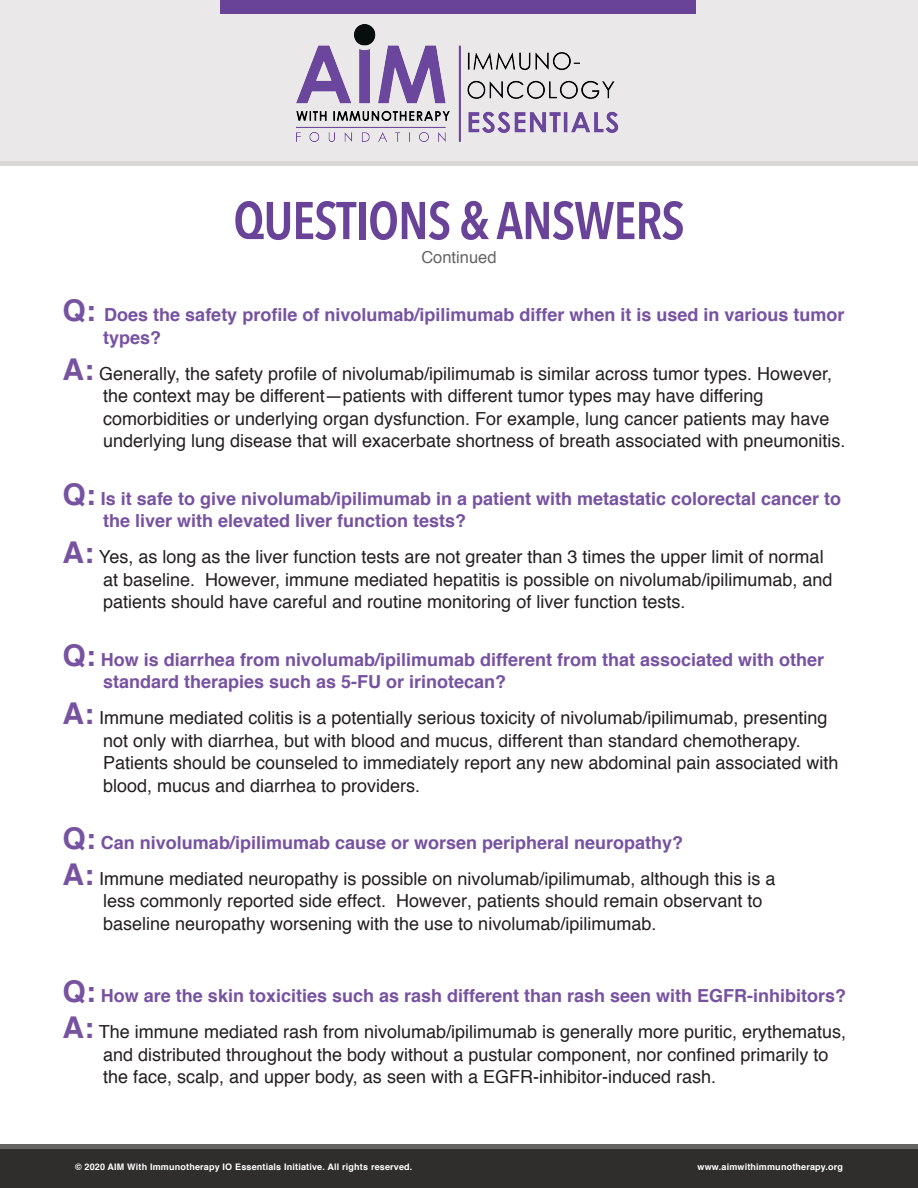
<style>
.page{position:relative;width:918px;height:1188px;background:#fff}
.page>*{position:absolute;margin:0;border:0;box-sizing:border-box;transform-origin:0 0}
.t1{font:600 52.5px "Avenir Next Condensed";letter-spacing:-.02em;color:#684398}
.t2{font:18px/22.5px "Helvetica";color:#231f20}
.t3{font:700 18px/22.5px "Helvetica";color:#7752a1}
.t4{font:16.5px "Helvetica";color:#656464}
.t5{font:700 9px "Helvetica";letter-spacing:.02em;color:#fff}
.s1{font-size:30px}
.s2{font-weight:700;font-size:30px;color:#7752a1}
.s3{font-weight:700;color:#7752a1}
</style>
<div class="page">
<div style="left:0;top:0;width:918px;height:161px;background:#eae8e8"></div>
<div style="left:0;top:161px;width:918px;height:5px;background:#d9d7d6"></div>
<img style="left:297px;top:25px;width:322px;height:117px">
<div style="left:221px;top:0;width:475px;height:14px;background:#684398"></div>
<div style="left:0;top:1149px;width:918px;height:39px;background:#2f2e2d"></div>
<div style="left:0;top:1144px;width:918px;height:5px;background:#656464"></div>
<p class="t1" style="left:233px;top:175px;width:453px">QUESTIONS &amp; ANSWERS</p>
<p class="t4" style="left:421px;top:245px;width:77px">Continued</p>
<p class="t3" style="left:103px;top:304px;width:743px;text-indent:-41px"><span class="s1">Q:</span> Does the safety profile of nivolumab/ipilimumab differ when it is used in various tumor types?</p>
<p class="t2" style="left:103px;top:363px;width:744px;text-indent:-40px"><span class="s2">A:</span> Generally, the safety profile of nivolumab/ipilimumab is similar across tumor types. However, the context may be different—patients with different tumor types may have differing comorbidities or underlying organ dysfunction. For example, lung cancer patients may have underlying lung disease that will exacerbate shortness of breath associated with pneumonitis.</p>
<p class="t3" style="left:103px;top:487px;width:740px;text-indent:-41px"><span class="s1">Q:</span> Is it safe to give nivolumab/ipilimumab in a patient with metastatic colorectal cancer to the liver with elevated liver function tests?</p>
<p class="t2" style="left:103px;top:546px;width:731px;text-indent:-40px"><span class="s2">A:</span> Yes, as long as the liver function tests are not greater than 3 times the upper limit of normal at baseline. However, immune mediated hepatitis is possible on nivolumab/ipilimumab, and patients should have careful and routine monitoring of liver function tests.</p>
<p class="t3" style="left:103px;top:648px;width:722px;text-indent:-41px"><span class="s1">Q:</span> How is diarrhea from nivolumab/ipilimumab different from that associated with other standard therapies such as 5-FU or irinotecan?</p>
<p class="t2" style="left:103px;top:707px;width:737px;text-indent:-40px"><span class="s2">A:</span> Immune mediated colitis is a potentially serious toxicity of nivolumab/ipilimumab, presenting not only with diarrhea, but with blood and mucus, different than standard chemotherapy.<br>Patients should be counseled to immediately report any new abdominal pain associated with blood, mucus and diarrhea to providers.</p>
<p class="t2" style="left:63px;top:826px;width:715px;line-height:36px"><span class="s2">Q:</span> <span class="s3">Can nivolumab/ipilimumab cause or worsen peripheral neuropathy?<br></span><span class="s2">A:</span> Immune mediated neuropathy is possible on nivolumab/ipilimumab, although this is a</p>
<p class="t2" style="left:103px;top:890px;width:661px;line-height:23.2px">less commonly reported side effect. However, patients should remain observant to baseline neuropathy worsening with the use to nivolumab/ipilimumab.</p>
<p class="t3" style="left:63px;top:985px;width:785px"><span class="s1">Q:</span> How are the skin toxicities such as rash different than rash seen with EGFR-inhibitors?</p>
<p class="t2" style="left:103px;top:1021px;width:745px;text-indent:-40px"><span class="s2">A:</span> The immune mediated rash from nivolumab/ipilimumab is generally more puritic, erythematus, and distributed throughout the body without a pustular component, nor confined primarily to the face, scalp, and upper body, as seen with a EGFR-inhibitor-induced rash.</p>
<p class="t5" style="left:75px;top:1159px;width:339px">© 2020 AIM With Immunotherapy IO Essentials Initiative. All rights reserved.</p>
<p class="t5" style="left:698px;top:1159px;width:147px">www.aimwithimmunotherapy.org</p>
</div>
